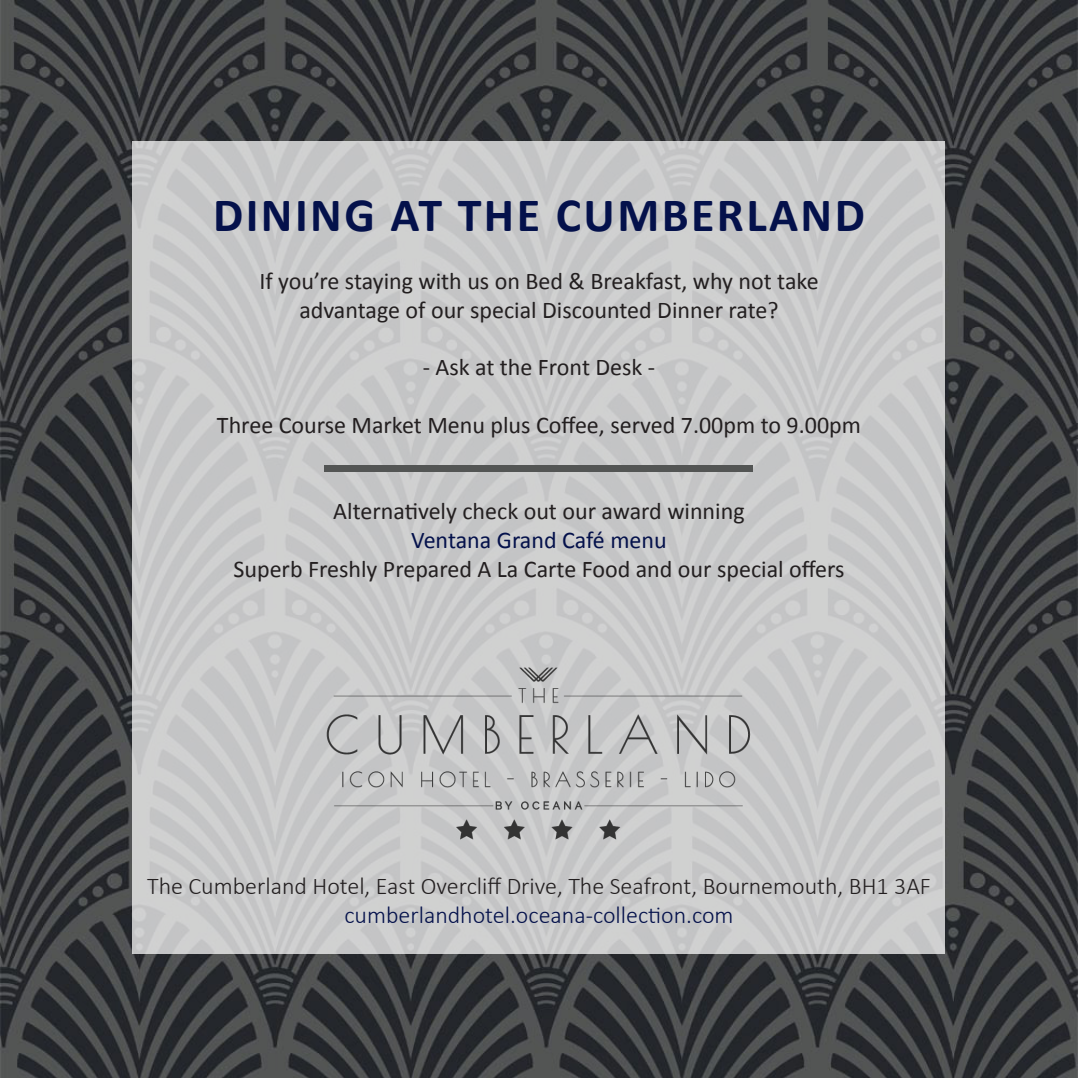
<style>
.page{position:relative;width:1078px;height:1078px;background:#fff}
.page>*{position:absolute;margin:0;border:0;box-sizing:border-box;transform-origin:0 0}
.t1{font:700 48px "Calibri";letter-spacing:.05em;color:#04114b}
.t2{font:24px "Calibri";color:#231f20}
.t3{font:300 24px "Calibri";color:#231f20}
.t4{font:300 24px "Calibri";color:#04114b}
.t5{font:24px "Calibri";color:#04114b}
</style>
<div class="page">
<img style="left:0;top:0;width:1077px;height:1077px">
<div style="left:133px;top:141px;width:812px;height:812px;background:#c9caca"></div>
<div style="left:325px;top:465px;width:428px;height:6px;background:#535554"></div>
<img style="left:326px;top:667px;width:425px;height:173px">
<p class="t1" style="left:213px;top:184px;width:653px">DINING AT THE CUMBERLAND</p>
<p class="t2" style="left:259px;top:265px;width:560px">If you’re staying with us on Bed &amp; Breakfast, why not take</p>
<p class="t2" style="left:299px;top:294px;width:480px">advantage of our special Discounted Dinner rate?</p>
<p class="t2" style="left:422px;top:352px;width:234px">- Ask at the Front Desk -</p>
<p class="t2" style="left:217px;top:409px;width:645px">Three Course Market Menu plus Coffee, served 7.00pm to 9.00pm</p>
<p class="t2" style="left:333px;top:496px;width:413px">Alternatively check out our award winning</p>
<p class="t5" style="left:411px;top:525px;width:257px">Ventana Grand Café menu</p>
<p class="t2" style="left:233px;top:553px;width:612px">Superb Freshly Prepared A La Carte Food and our special offers</p>
<p class="t3" style="left:147px;top:871px;width:785px">The Cumberland Hotel, East Overcliff Drive, The Seafront, Bournemouth, BH1 3AF</p>
<p class="t4" style="left:344px;top:899px;width:390px">cumberlandhotel.oceana-collection.com</p>
</div>
